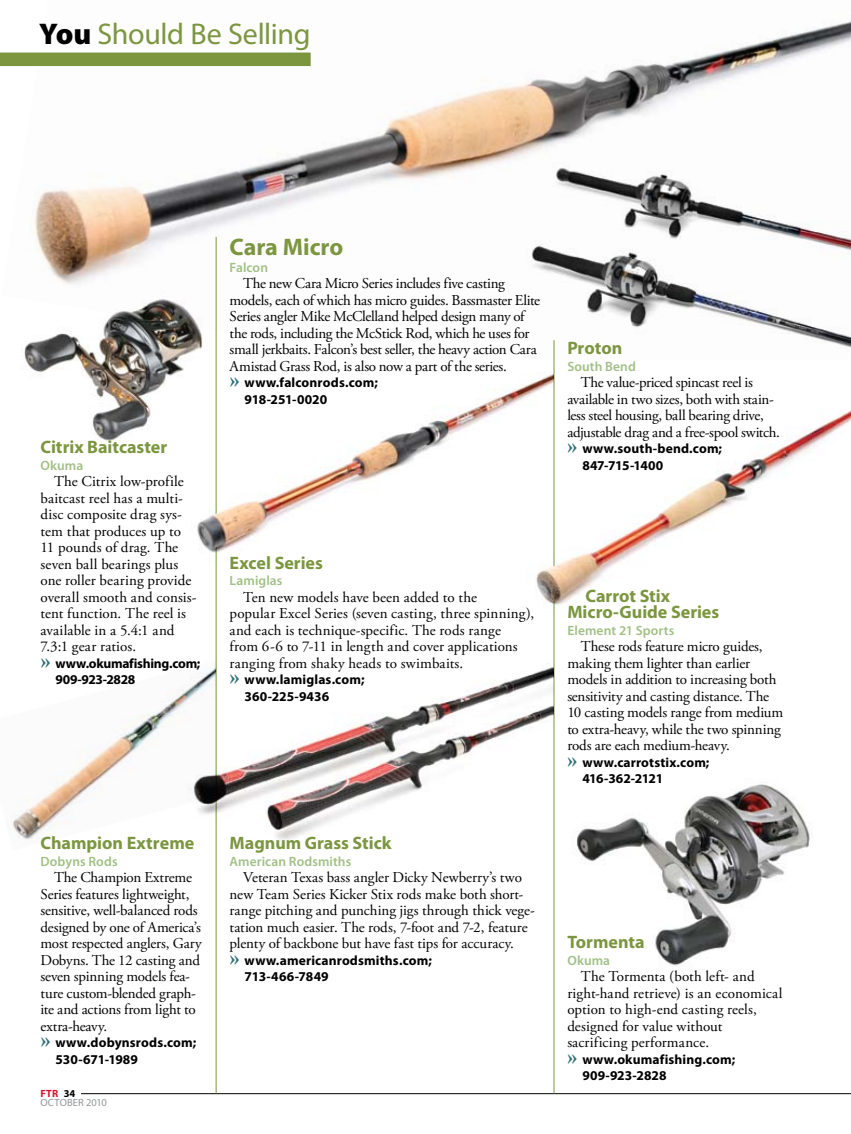
<style>
.page{position:relative;width:851px;height:1134px;background:#fff}
.page>*{position:absolute;margin:0;border:0;box-sizing:border-box;transform-origin:0 0}
.t1{font:30px "Myriad Pro";letter-spacing:-.01em;color:#7c9640}
.t2{font:700 24px "Myriad Pro";letter-spacing:-.005em;color:#7c9640}
.t3{font:700 18px/16.5px "Myriad Pro";color:#7c9640}
.t4{font:15px/16.5px "Adobe Garamond Pro";letter-spacing:-.005em;color:#000}
.t5{font:700 13.5px/16.5px "Myriad Pro";letter-spacing:.01em;color:#000}
.t6{font:600 13.5px "Myriad Pro";letter-spacing:.005em;color:#a1c085}
.t7{font:700 13.5px/16.5px "Myriad Pro";letter-spacing:-.02em;color:#000}
.t8{font:10.5px/9px "Myriad Pro";letter-spacing:.005em;color:#939598}
.s1{font-weight:900;color:#000}
.s2{font-family:"Adobe Garamond Pro";font-size:24px;color:#2e6e76}
.s3{font-weight:700;color:#d71635}
.s4{font-weight:700;color:#000}
</style>
<div class="page">
<hr style="left:81px;top:1093px;width:769px;height:1px;background:#000">
<hr style="left:216px;top:237px;width:1px;height:857px;background:#7c9640">
<hr style="left:553px;top:340px;width:1px;height:754px;background:#7c9640">
<img style="left:1px;top:21px;width:849px;height:338px">
<img style="left:526px;top:136px;width:324px;height:216px">
<img style="left:197px;top:355px;width:357px;height:206px">
<img style="left:12px;top:283px;width:202px;height:161px">
<img style="left:215px;top:663px;width:339px;height:193px">
<img style="left:12px;top:660px;width:204px;height:191px">
<img style="left:526px;top:393px;width:324px;height:222px">
<img style="left:577px;top:784px;width:233px;height:182px">
<img style="left:198px;top:485px;width:103px;height:64px">
<img style="left:536px;top:541px;width:79px;height:61px">
<div style="left:0;top:53px;width:310px;height:13px;background:#7c9640"></div>
<h1 class="t1" style="left:39px;top:16px;width:273px"><span class="s1">You</span> Should Be Selling</h1>
<p class="t3" style="left:40px;top:438px;width:128px">Citrix Baitcaster</p>
<p class="t6" style="left:40px;top:456px;width:44px">Okuma</p>
<p class="t4" style="left:40px;top:474px;width:158px;text-indent:14px">The Citrix low-profile baitcast reel has a multi&shy;disc composite drag sys&shy;tem that produces up to<br>11 pounds of drag. The seven ball bearings plus one roller bearing provide overall smooth and consis&shy;tent function. The reel is available in a 5.4:1 and<br>7.3:1 gear ratios.</p>
<p class="t7" style="left:56px;top:654px;width:146px;text-indent:-15px"><span class="s2">»</span> www.okumafishing.com;<br>909-923-2828</p>
<h2 class="t2" style="left:230px;top:231px;width:115px">Cara Micro</h2>
<p class="t6" style="left:230px;top:258px;width:40px">Falcon</p>
<p class="t4" style="left:229px;top:276px;width:312px;text-indent:14px">The new Cara Micro Series includes five casting models, each of which has micro guides. Bassmaster Elite Series angler Mike McClelland helped design many of the rods, including the McStick Rod, which he uses for small jerkbaits. Falcon’s best seller, the heavy action Cara Amistad Grass Rod, is also now a part of the series.</p>
<p class="t5" style="left:245px;top:374px;width:135px;text-indent:-15px"><span class="s2">»</span> www.falconrods.com;<br>918-251-0020</p>
<p class="t3" style="left:230px;top:554px;width:95px">Excel Series</p>
<p class="t6" style="left:230px;top:572px;width:54px">Lamiglas</p>
<p class="t4" style="left:230px;top:589px;width:306px;text-indent:14px">Ten new models have been added to the<br>popular Excel Series (seven casting, three spinning), and each is technique-specific. The rods range<br>from 6-6 to 7-11 in length and cover applications ranging from shaky heads to swimbaits.</p>
<p class="t5" style="left:245px;top:671px;width:121px;text-indent:-15px"><span class="s2">»</span> www.lamiglas.com;<br>360-225-9436</p>
<p class="t3" style="left:40px;top:834px;width:155px">Champion Extreme</p>
<p class="t6" style="left:40px;top:852px;width:79px">Dobyns Rods</p>
<p class="t4" style="left:40px;top:870px;width:163px;text-indent:14px">The Champion Extreme<br>Series features lightweight, sensitive, well-balanced rods designed by one of America’s most respected anglers, Gary<br>Dobyns. The 12 casting and seven spinning models fea&shy;ture custom-blended graph&shy;ite and actions from light to extra-heavy.</p>
<p class="t5" style="left:56px;top:1034px;width:142px;text-indent:-15px"><span class="s2">»</span> www.dobynsrods.com;<br>530-671-1989</p>
<p class="t8" style="left:40px;top:1089px;width:68px"><span class="s3">ftr</span> <span class="s4">34<br></span>October 2010</p>
<p class="t3" style="left:230px;top:834px;width:163px">Magnum Grass Stick</p>
<p class="t6" style="left:230px;top:852px;width:123px">American Rodsmiths</p>
<p class="t4" style="left:230px;top:870px;width:307px;text-indent:14px">Veteran Texas bass angler Dicky Newberry’s two new Team Series Kicker Stix rods make both short&shy;range pitching and punching jigs through thick vege&shy;tation much easier. The rods, 7-foot and 7-2, feature plenty of backbone but have fast tips for accuracy.</p>
<p class="t5" style="left:245px;top:951px;width:189px;text-indent:-15px"><span class="s2">»</span> www.americanrodsmiths.com;<br>713-466-7849</p>
<p class="t3" style="left:567px;top:339px;width:56px">Proton</p>
<p class="t6" style="left:567px;top:357px;width:70px">South Bend</p>
<p class="t4" style="left:567px;top:375px;width:214px;text-indent:14px">The value-priced spincast reel is available in two sizes, both with stain&shy;less steel housing, ball bearing drive, adjustable drag and a free-spool switch.</p>
<p class="t5" style="left:582px;top:440px;width:141px;text-indent:-15px"><span class="s2">»</span> www.south-bend.com;<br>847-715-1400</p>
<p class="t3" style="left:567px;top:587px;width:153px;text-indent:18px">Carrot Stix<br>Micro-Guide Series</p>
<p class="t6" style="left:567px;top:621px;width:108px">Element 21 Sports</p>
<p class="t4" style="left:567px;top:639px;width:217px;text-indent:14px">These rods feature micro guides, making them lighter than earlier models in addition to increasing both sensitivity and casting distance. The 10 casting models range from medium to extra-heavy, while the two spinning rods are each medium-heavy.</p>
<p class="t5" style="left:582px;top:753px;width:129px;text-indent:-15px"><span class="s2">»</span> www.carrotstix.com;<br>416-362-2121</p>
<p class="t3" style="left:567px;top:933px;width:79px">Tormenta</p>
<p class="t6" style="left:567px;top:951px;width:44px">Okuma</p>
<p class="t4" style="left:567px;top:969px;width:217px;text-indent:14px">The Tormenta (both left- and right-hand retrieve) is an economical option to high-end casting reels, designed for value without sacrificing performance.</p>
<p class="t5" style="left:582px;top:1050px;width:154px;text-indent:-15px"><span class="s2">»</span> www.okumafishing.com;<br>909-923-2828</p>
</div>
